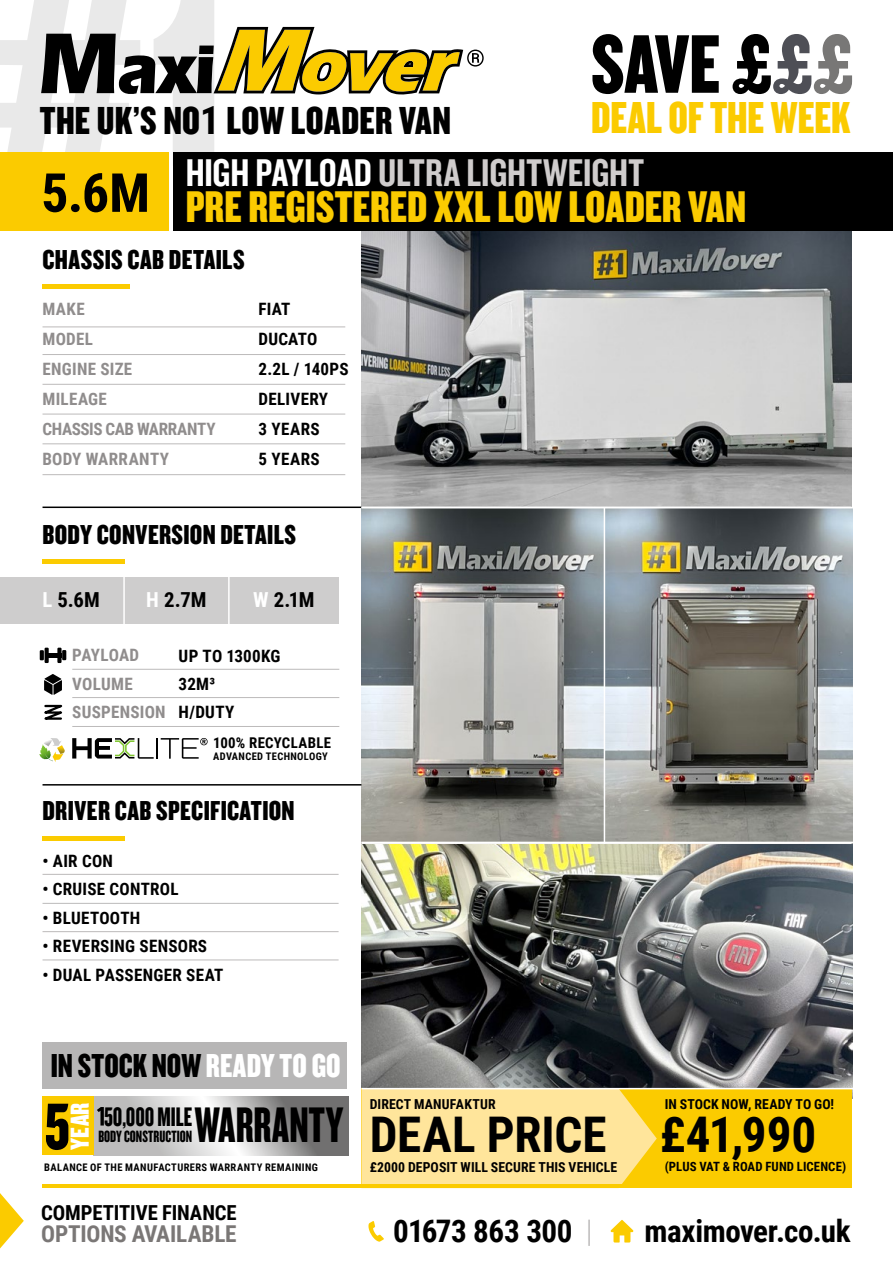
<style>
.page{position:relative;width:893px;height:1263px;background:#fff}
.page>*{position:absolute;margin:0;border:0;box-sizing:border-box;transform-origin:0 0}
.t1{font:86.25px "Knockout HTF69 Full Liteweight";color:#000;scale:.96 1}
.t2{font:68.1px "Knockout HTF69 Full Liteweight";color:#000;scale:.95 1}
.t3{font:51.9px "Knockout HTF68 Full Featherwt";letter-spacing:.005em;color:#000;scale:.95 1}
.t4{font:700 49.2px "Roboto Condensed";letter-spacing:-.005em;color:#000}
.t5{font:46.5px "Knockout HTF69 Full Liteweight";letter-spacing:-.005em;color:#fbcb00;scale:.96 1}
.t6{font:46.2px "Knockout HTF69 Full Liteweight";color:#fbcb00}
.t7{font:40.65px "Knockout HTF69 Full Liteweight";letter-spacing:.01em;color:#000}
.t8{font:40.2px "Knockout HTF49 Liteweight";color:#cfcccc}
.t9{font:34.5px "Knockout HTF69 Full Liteweight";color:#000;scale:.95 1}
.t10{font:700 31.05px "Roboto Condensed";letter-spacing:-.015em;color:#000}
.t11{font:28.5px "Knockout HTF69 Full Liteweight";letter-spacing:.01em;color:#000}
.t12{font:27.9px "Knockout HTF68 Full Featherwt";letter-spacing:-.005em;color:#000;scale:.95 1}
.t13{font:27px "Knockout HTF69 Full Liteweight";color:#fff;scale:1.05 1}
.t14{font:700 23.25px "Roboto Condensed";letter-spacing:-.01em;color:#7a7776}
.t15{font:700 20.7px "Roboto Condensed";letter-spacing:-.005em;color:#000}
.t16{font:700 17.1px/28.5px "Roboto Condensed";letter-spacing:.015em;color:#000}
.t17{font:700 17.1px/28.5px "Roboto Condensed";letter-spacing:.015em;color:#908d8d}
.t18{font:700 17.1px "Roboto Condensed";letter-spacing:-.02em;color:#908d8d}
.t19{font:16.95px "Knockout HTF68 Full Featherwt";color:#000;scale:.95 1}
.t20{font:700 14.85px "Roboto Condensed";letter-spacing:.02em;color:#000}
.t21{font:700 13.8px "Roboto Condensed";letter-spacing:.005em;color:#000}
.t22{font:700 12.75px "Roboto Condensed";letter-spacing:.005em;color:#000}
.t23{font:700 10.5px "Roboto Condensed";letter-spacing:.035em;color:#000}
.s1{color:#4e4f56}
.s2{color:#787776}
.s3{font-family:"Roboto Condensed";font-weight:700;font-size:38.85px}
.s4{color:#fff}
.s5{font-weight:300;color:#bab8b8}
</style>
<div class="page">
<img style="left:361px;top:844px;width:491px;height:254px">
<div style="left:361px;top:1089px;width:490px;height:99px;background:#fbcb00"></div>
<svg style="left:361px;top:1089px;width:296px;height:95px;background:#fee391"></svg>
<img style="left:361px;top:231px;width:490px;height:275px">
<hr style="left:43px;top:327px;width:302px;height:1px;background:#bcbaba">
<hr style="left:43px;top:354px;width:302px;height:1px;background:#bcbaba">
<hr style="left:43px;top:285px;width:87px;height:4px;background:#fbcb00">
<hr style="left:42px;top:1184px;width:807px;height:4px;background:#fbcb00">
<svg style="left:368px;top:1221px;width:16px;height:20px"></svg>
<svg style="left:611px;top:1220px;width:22px;height:22px"></svg>
<svg style="left:0;top:1193px;width:24px;height:55px"></svg>
<svg style="left:0;top:0;width:484px;height:152px"></svg>
<hr style="left:43px;top:506px;width:318px;height:2px;background:#000">
<div style="left:0;top:577px;width:338px;height:46px;background:#cecdcd"></div>
<hr style="left:123px;top:577px;width:2px;height:46px;background:#fff">
<hr style="left:228px;top:577px;width:2px;height:46px;background:#fff">
<hr style="left:43px;top:560px;width:82px;height:4px;background:#fbcb00">
<svg style="left:44px;top:674px;width:18px;height:21px"></svg>
<img style="left:361px;top:508px;width:243px;height:334px">
<img style="left:605px;top:508px;width:247px;height:334px">
<svg style="left:44px;top:704px;width:19px;height:16px"></svg>
<hr style="left:72px;top:669px;width:267px;height:1px;background:#bcbaba">
<hr style="left:72px;top:697px;width:267px;height:1px;background:#bcbaba">
<hr style="left:72px;top:726px;width:267px;height:1px;background:#bcbaba">
<hr style="left:43px;top:837px;width:82px;height:4px;background:#fbcb00">
<hr style="left:43px;top:874px;width:296px;height:1px;background:#bcbaba">
<hr style="left:43px;top:903px;width:296px;height:1px;background:#bcbaba">
<hr style="left:43px;top:931px;width:296px;height:1px;background:#bcbaba">
<hr style="left:43px;top:959px;width:296px;height:1px;background:#bcbaba">
<hr style="left:43px;top:784px;width:318px;height:1px;background:#000">
<svg style="left:72px;top:738px;width:136px;height:21px"></svg>
<svg style="left:39px;top:738px;width:26px;height:24px"></svg>
<div style="left:45px;top:653px;width:16px;height:5px;background:#000"></div>
<svg style="left:45px;top:648px;width:4px;height:15px"></svg>
<div style="left:57px;top:648px;width:5px;height:15px;background:#000"></div>
<svg style="left:40px;top:650px;width:4px;height:10px"></svg>
<svg style="left:62px;top:650px;width:4px;height:10px"></svg>
<div style="left:42px;top:1042px;width:305px;height:46px;background:#b7b6b6"></div>
<div style="left:0;top:152px;width:169px;height:79px;background:#fbcb00"></div>
<div style="left:173px;top:152px;width:720px;height:79px;background:#000"></div>
<hr style="left:361px;top:1088px;width:498px;height:1px;background:#fff">
<hr style="left:43px;top:384px;width:302px;height:1px;background:#bcbaba">
<hr style="left:43px;top:414px;width:302px;height:1px;background:#bcbaba">
<hr style="left:43px;top:443px;width:302px;height:1px;background:#bcbaba">
<hr style="left:43px;top:474px;width:302px;height:1px;background:#bcbaba">
<svg style="left:94px;top:1096px;width:254px;height:59px;background:#b7b7b7"></svg>
<div style="left:42px;top:1096px;width:52px;height:59px;background:#fbcb00"></div>
<svg style="left:97px;top:1107px;width:7px;height:18px"></svg>
<h1 class="t1" style="left:591px;top:20px;width:275px">SAVE £<span class="s1">£</span><span class="s2">£</span></h1>
<h3 class="t7" style="left:40px;top:100px;width:413px">THE UK’S NO<span class="s3">1</span> LOW LOADER VAN</h3>
<h3 class="t5" style="left:591px;top:93px;width:272px">DEAL OF THE WEEK</h3>
<h3 class="t8" style="left:186px;top:152px;width:460px"><span class="s4">HIGH PAYLOAD</span> ULTRA LIGHTWEIGHT</h3>
<h3 class="t6" style="left:41px;top:183px;width:706px"><sup>5.6M</sup> PRE REGISTERED XXL LOW LOADER VAN</h3>
<h3 class="t11" style="left:43px;top:244px;width:204px">CHASSIS CAB DETAILS</h3>
<p class="t17" style="left:43px;top:294px;width:44px">MAKE</p>
<p class="t16" style="left:258px;top:294px;width:33px">FIAT</p>
<p class="t17" style="left:43px;top:324px;width:52px">MODEL</p>
<p class="t16" style="left:258px;top:324px;width:60px">DUCATO</p>
<p class="t17" style="left:43px;top:354px;width:91px">ENGINE SIZE</p>
<p class="t16" style="left:259px;top:354px;width:92px">2.2L / 140PS</p>
<p class="t17" style="left:43px;top:384px;width:66px">MILEAGE</p>
<p class="t16" style="left:259px;top:384px;width:71px">DELIVERY</p>
<p class="t18" style="left:43px;top:417px;width:175px">CHASSIS CAB WARRANTY</p>
<p class="t16" style="left:259px;top:414px;width:62px">3 YEARS</p>
<p class="t17" style="left:43px;top:444px;width:128px">BODY WARRANTY</p>
<p class="t16" style="left:259px;top:444px;width:62px">5 YEARS</p>
<h3 class="t11" style="left:43px;top:520px;width:255px">BODY CONVERSION DETAILS</h3>
<p class="t15" style="left:43px;top:585px;width:59px"><span class="s4">L</span> 5.6M</p>
<p class="t15" style="left:146px;top:585px;width:62px"><span class="s4">H</span> 2.7M</p>
<p class="t15" style="left:253px;top:585px;width:63px"><span class="s4">W</span> 2.1M</p>
<p class="t17" style="left:72px;top:640px;width:95px">PAYLOAD<br>VOLUME<br>SUSPENSION</p>
<p class="t16" style="left:179px;top:640px;width:103px">UP TO 1300KG<br>32M³<br>H/DUTY</p>
<p class="t20" style="left:213px;top:732px;width:120px">100% RECYCLABLE</p>
<p class="t23" style="left:213px;top:749px;width:116px">ADVANCED TECHNOLOGY</p>
<h3 class="t11" style="left:43px;top:796px;width:254px">DRIVER CAB SPECIFICATION</h3>
<p class="t16" style="left:43px;top:846px;width:72px">• AIR CON</p>
<p class="t16" style="left:43px;top:874px;width:138px">• CRUISE CONTROL</p>
<p class="t16" style="left:43px;top:903px;width:99px">• BLUETOOTH</p>
<p class="t16" style="left:43px;top:931px;width:166px">• REVERSING SENSORS</p>
<p class="t16" style="left:43px;top:960px;width:182px">• DUAL PASSENGER SEAT</p>
<h3 class="t9" style="left:51px;top:1048px;width:306px">IN STOCK NOW<span class="s4">READY TO GO</span></h3>
<h3 class="t12" style="left:104px;top:1102px;width:94px">50,000 MILE</h3>
<h2 class="t2" style="left:44px;top:1091px;width:28px">5</h2>
<h3 class="t13" style="left:66px;top:1150px;width:47px;rotate:-90deg">YEAR</h3>
<h3 class="t3" style="left:195px;top:1098px;width:158px">WARRANTY</h3>
<p class="t19" style="left:98px;top:1128px;width:100px">BODY CONSTRUCTION</p>
<p class="t23" style="left:44px;top:1160px;width:275px">BALANCE OF THE MANUFACTURERS WARRANTY REMAINING</p>
<p class="t15" style="left:41px;top:1198px;width:197px">COMPETITIVE FINANCE</p>
<h3 class="t14" style="left:41px;top:1217px;width:197px">OPTIONS AVAILABLE</h3>
<p class="t21" style="left:370px;top:1094px;width:127px">DIRECT MANUFAKTUR</p>
<p class="t21" style="left:665px;top:1094px;width:171px">IN STOCK NOW, READY TO GO!</p>
<h3 class="t4" style="left:370px;top:1100px;width:448px">DEAL PRICE £41,990</h3>
<p class="t21" style="left:370px;top:1157px;width:249px">£2000 DEPOSIT WILL SECURE THIS VEHICLE</p>
<p class="t22" style="left:665px;top:1157px;width:183px">(PLUS VAT &amp; ROAD FUND LICENCE)</p>
<h3 class="t10" style="left:393px;top:1209px;width:201px">01673 863 300 <span class="s5">|</span></h3>
<h3 class="t10" style="left:644px;top:1209px;width:208px">maximover.co.uk</h3>
</div>
